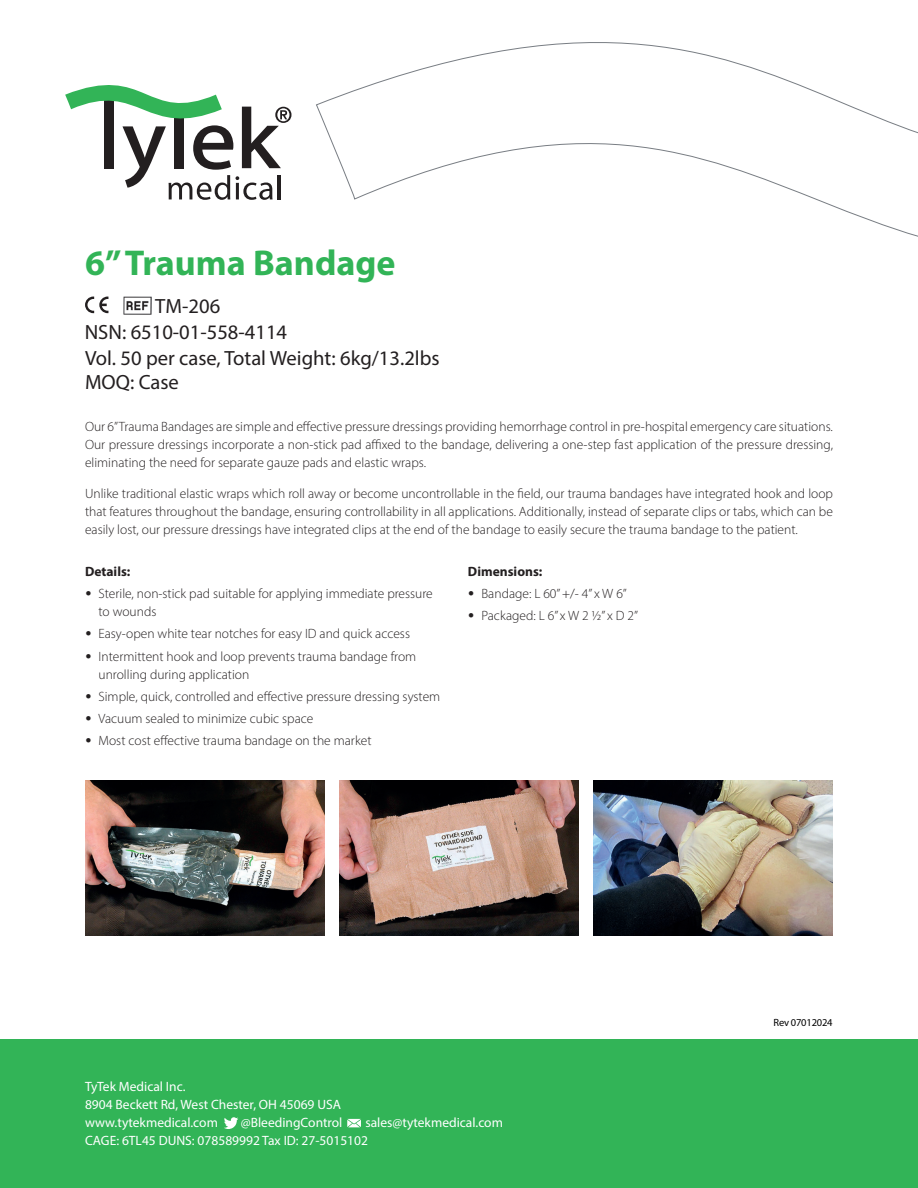
<style>
.page{position:relative;width:918px;height:1188px;background:#fff}
.page>*{position:absolute;margin:0;border:0;box-sizing:border-box;transform-origin:0 0}
.t1{font:700 36px "Myriad Pro";color:#32b457}
.t2{font:20.7px/26.1px "Myriad Pro";color:#231f20}
.t3{font:300 13.5px/18px "Myriad Pro";color:#231f20;text-align:justify}
.t4{font:13.5px/18px "Myriad Pro";color:#fff}
.t5{font:700 13.5px "Myriad Pro";color:#231f20}
.t6{font:10.5px "Myriad Pro";letter-spacing:-.02em;color:#000}
.s1{font-family:"Arial";font-weight:900}
</style>
<div class="page">
<img style="left:85px;top:780px;width:240px;height:156px">
<img style="left:339px;top:780px;width:240px;height:156px">
<img style="left:593px;top:780px;width:240px;height:156px">
<svg style="left:316px;top:42px;width:602px;height:195px"></svg>
<svg style="left:85px;top:297px;width:23px;height:16px"></svg>
<img style="left:123px;top:297px;width:28px;height:17px">
<div style="left:0;top:1039px;width:918px;height:149px;background:#32b457"></div>
<svg style="left:224px;top:1117px;width:14px;height:12px"></svg>
<svg style="left:347px;top:1119px;width:14px;height:8px"></svg>
<svg style="left:65px;top:85px;width:227px;height:115px"></svg>
<hr style="left:278px;top:175px;width:3px;height:24px;background:#231f20">
<h1 class="t1" style="left:85px;top:239px;width:312px">6” Trauma Bandage</h1>
<h2 class="t2" style="left:155px;top:293px;width:67px">TM-206</h2>
<h2 class="t2" style="left:85px;top:319px;width:357px">NSN: 6510-01-558-4114<br>Vol. 50 per case, Total Weight: 6kg/13.2lbs</h2>
<h2 class="t2" style="left:85px;top:369px;width:95px">MOQ: Case</h2>
<p class="t3" style="left:85px;top:417px;width:750px">Our 6” Trauma Bandages are simple and effective pressure dressings providing hemorrhage control in pre-hospital emergency care situations.<br>Our pressure dressings incorporate a non-stick pad affixed to the bandage, delivering a one-step fast application of the pressure dressing, eliminating the need for separate gauze pads and elastic wraps.</p>
<p class="t3" style="left:85px;top:484px;width:750px">Unlike traditional elastic wraps which roll away or become uncontrollable in the field, our trauma bandages have integrated hook and loop that features throughout the bandage, ensuring controllability in all applications. Additionally, instead of separate clips or tabs, which can be easily lost, our pressure dressings have integrated clips at the end of the bandage to easily secure the trauma bandage to the patient.</p>
<p class="t5" style="left:85px;top:562px;width:47px">Details:</p>
<p class="t3" style="left:99px;top:584px;width:336px;text-indent:-14px"><span class="s1">•</span> Sterile, non-stick pad suitable for applying immediate pressure to wounds</p>
<p class="t3" style="left:85px;top:625px;width:327px"><span class="s1">•</span> Easy-open white tear notches for easy ID and quick access</p>
<p class="t3" style="left:99px;top:647px;width:319px;text-indent:-14px"><span class="s1">•</span> Intermittent hook and loop prevents trauma bandage from unrolling during application</p>
<p class="t3" style="left:85px;top:687px;width:357px"><span class="s1">•</span> Simple, quick, controlled and effective pressure dressing system</p>
<p class="t3" style="left:85px;top:709px;width:230px"><span class="s1">•</span> Vacuum sealed to minimize cubic space</p>
<p class="t3" style="left:85px;top:732px;width:288px"><span class="s1">•</span> Most cost effective trauma bandage on the market</p>
<p class="t5" style="left:468px;top:562px;width:76px">Dimensions:</p>
<p class="t3" style="left:468px;top:584px;width:160px"><span class="s1">•</span> Bandage: L 60” +/- 4” x W 6”</p>
<p class="t3" style="left:468px;top:607px;width:172px"><span class="s1">•</span> Packaged: L 6” x W 2 ½” x D 2”</p>
<p class="t4" style="left:85px;top:1077px;width:258px">TyTek Medical Inc.<br>8904 Beckett Rd, West Chester, OH 45069 USA www.tytekmedical.com</p>
<p class="t4" style="left:85px;top:1113px;width:419px;text-indent:280px">sales@tytekmedical.com<br>CAGE: 6TL45 DUNS: 078589992 Tax ID: 27-5015102</p>
<p class="t4" style="left:241px;top:1113px;width:103px">@BleedingControl</p>
<p class="t6" style="left:774px;top:1016px;width:61px">Rev 07012024</p>
</div>
